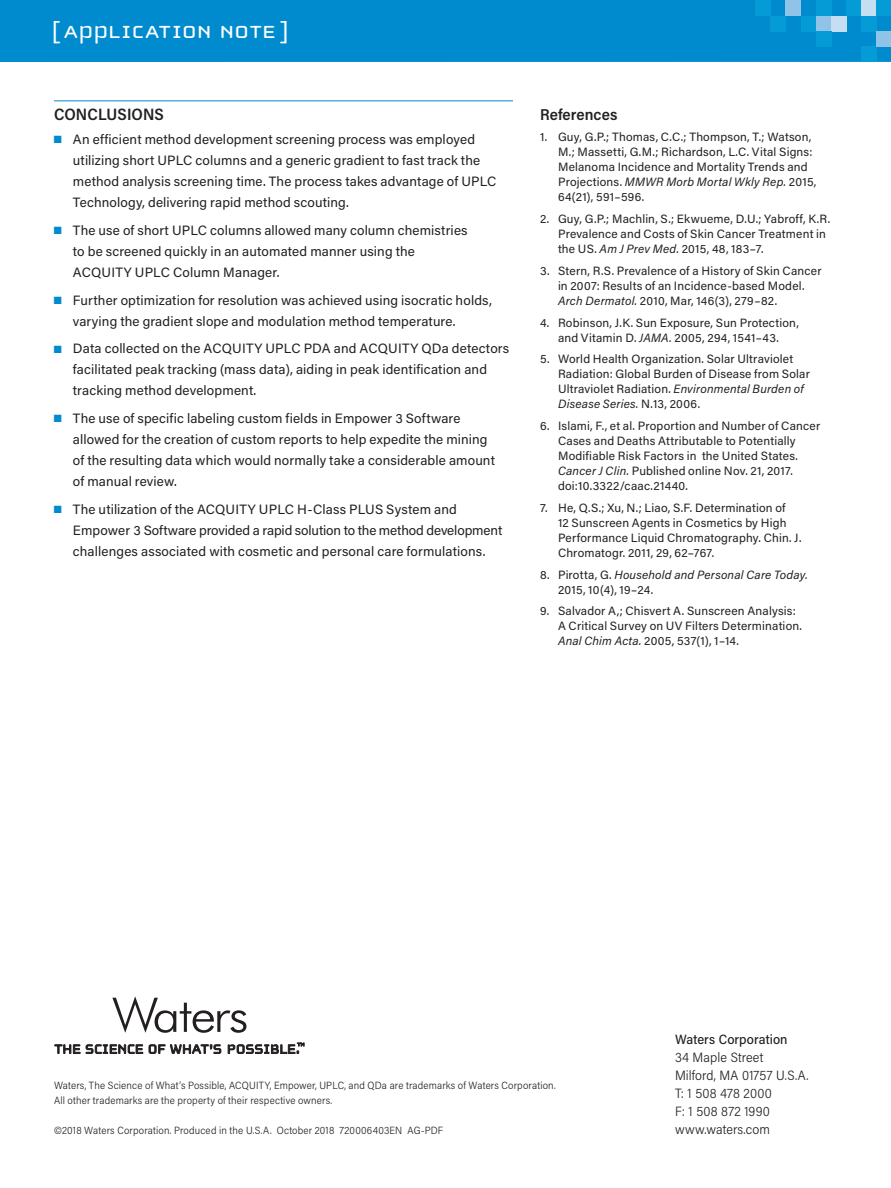
<style>
.page{position:relative;width:891px;height:1188px;background:#fff}
.page>*{position:absolute;margin:0;border:0;box-sizing:border-box;transform-origin:0 0}
.t1{font:25.5px "Cholla Unicase";letter-spacing:.01em;color:#fff;scale:1.1 1}
.t2{font:600 16.5px "Acumin Pro Semi Cond";letter-spacing:.005em;color:#231f20}
.t3{font:600 15.75px "Acumin Pro Semi Cond";letter-spacing:.005em;color:#231f20}
.t4{font:13.5px/21px "Acumin Pro";letter-spacing:.01em;color:#231f20}
.t5{font:300 13.5px/18px "Acumin Pro Semi Cond";letter-spacing:.01em;color:#231f20}
.t6{font:500 13.5px "Acumin Pro Semi Cond";letter-spacing:.005em;color:#231f20}
.t7{font:12px/15px "Acumin Pro";letter-spacing:.015em;color:#231f20}
.t8{font:italic 12px/15px "Acumin Pro";letter-spacing:.015em;color:#231f20}
.t9{font:300 10.5px/15px "Acumin Pro Semi Cond";letter-spacing:.015em;color:#231f20}
.s1{color:#008bcf}
.s2{font-style:italic}
.s3{font-style:normal}
</style>
<div class="page">
<div style="left:0;top:0;width:891px;height:62px;background:#008bcf"></div>
<svg style="left:55px;top:1044px;width:88px;height:10px"></svg>
<svg style="left:149px;top:1044px;width:72px;height:10px"></svg>
<svg style="left:228px;top:1043px;width:76px;height:11px"></svg>
<svg style="left:112px;top:996px;width:134px;height:37px"></svg>
<div style="left:755px;top:0;width:15px;height:16px;background:#059bd7"></div>
<div style="left:861px;top:47px;width:15px;height:15px;background:#059bd7"></div>
<div style="left:770px;top:16px;width:16px;height:15px;background:#059bd7"></div>
<div style="left:786px;top:0;width:15px;height:16px;background:#90c3e8"></div>
<div style="left:801px;top:16px;width:15px;height:15px;background:#059bd7"></div>
<div style="left:816px;top:16px;width:16px;height:15px;background:#90c3e8"></div>
<div style="left:832px;top:16px;width:15px;height:15px;background:#c5def2"></div>
<div style="left:816px;top:0;width:16px;height:16px;background:#059bd7"></div>
<div style="left:816px;top:31px;width:16px;height:16px;background:#059bd7"></div>
<div style="left:861px;top:0;width:15px;height:16px;background:#c5def2"></div>
<div style="left:847px;top:0;width:14px;height:16px;background:#059bd7"></div>
<div style="left:876px;top:0;width:15px;height:16px;background:#059bd7"></div>
<div style="left:861px;top:16px;width:15px;height:15px;background:#059bd7"></div>
<div style="left:876px;top:31px;width:15px;height:16px;background:#90c3e8"></div>
<hr style="left:54px;top:100px;width:459px;height:1px;background:#008bcf">
<h1 class="t1" style="left:52px;top:19px;width:217px">[ APPLICATION NOTE ]</h1>
<h2 class="t2" style="left:54px;top:103px;width:111px">CONCLUSIONS</h2>
<p class="t4" style="left:73px;top:128px;width:425px;text-indent:-19px"><span class="s1">■</span> An efficient method development screening process was employed utilizing short UPLC columns and a generic gradient to fast track the method analysis screening time. The process takes advantage of UPLC Technology, delivering rapid method scouting.</p>
<p class="t4" style="left:73px;top:219px;width:396px;text-indent:-19px"><span class="s1">■</span> The use of short UPLC columns allowed many column chemistries to be screened quickly in an automated manner using the<br>ACQUITY UPLC Column Manager.</p>
<p class="t4" style="left:73px;top:289px;width:420px;text-indent:-19px"><span class="s1">■</span> Further optimization for resolution was achieved using isocratic holds, varying the gradient slope and modulation method temperature.</p>
<p class="t4" style="left:73px;top:338px;width:438px;text-indent:-19px"><span class="s1">■</span> Data collected on the ACQUITY UPLC PDA and ACQUITY QDa detectors facilitated peak tracking (mass data), aiding in peak identification and tracking method development.</p>
<p class="t4" style="left:73px;top:407px;width:424px;text-indent:-19px"><span class="s1">■</span> The use of specific labeling custom fields in Empower 3 Software allowed for the creation of custom reports to help expedite the mining of the resulting data which would normally take a considerable amount of manual review.</p>
<p class="t4" style="left:73px;top:498px;width:431px;text-indent:-19px"><span class="s1">■</span> The utilization of the ACQUITY UPLC H-Class PLUS System and<br>Empower 3 Software provided a rapid solution to the method development challenges associated with cosmetic and personal care formulations.</p>
<h3 class="t3" style="left:540px;top:103px;width:79px">References</h3>
<p class="t7" style="left:558px;top:129px;width:260px;text-indent:-18px">1. Guy, G.P.; Thomas, C.C.; Thompson, T.; Watson, M.; Massetti, G.M.; Richardson, L.C. Vital Signs:<br>Melanoma Incidence and Mortality Trends and Projections. <span class="s2">MMWR Morb Mortal Wkly Rep.</span> 2015, 64(21), 591–596.</p>
<p class="t7" style="left:558px;top:211px;width:274px;text-indent:-18px">2. Guy, G.P.; Machlin, S.; Ekwueme, D.U.; Yabroff, K.R.<br>Prevalence and Costs of Skin Cancer Treatment in the US. <span class="s2">Am J Prev Med.</span> 2015, 48, 183–7.</p>
<p class="t7" style="left:558px;top:263px;width:265px;text-indent:-18px">3. Stern, R.S. Prevalence of a History of Skin Cancer in 2007: Results of an Incidence-based Model.<br><span class="s2">Arch Dermatol.</span> 2010, Mar, 146(3), 279–82.</p>
<p class="t7" style="left:540px;top:314px;width:260px;text-align:center">4. Robinson, J.K. Sun Exposure, Sun Protection, and Vitamin D. <span class="s2">JAMA.</span> 2005, 294, 1541–43.</p>
<p class="t7" style="left:558px;top:351px;width:253px;text-indent:-18px">5. World Health Organization. Solar Ultraviolet Radiation: Global Burden of Disease from Solar Ultraviolet Radiation. <span class="s2">Environmental Burden of Disease Series.</span> N.13, 2006.</p>
<p class="t7" style="left:558px;top:418px;width:264px;text-indent:-18px">6. Islami, F., et al. Proportion and Number of Cancer Cases and Deaths Attributable to Potentially Modifiable Risk Factors in the United States.<br><span class="s2">Cancer J Clin.</span> Published online Nov. 21, 2017. doi:10.3322/caac.21440.</p>
<p class="t7" style="left:558px;top:500px;width:245px;text-indent:-18px">7. He, Q.S.; Xu, N.; Liao, S.F. Determination of<br>12 Sunscreen Agents in Cosmetics by High Performance Liquid Chromatography. Chin. J.<br>Chromatogr. 2011, 29, 62–767.</p>
<p class="t8" style="left:558px;top:566px;width:251px;text-indent:-18px"><span class="s3">8. Pirotta, G.</span> Household and Personal Care Today.<br><span class="s3">2015, 10(4), 19–24.</span></p>
<p class="t7" style="left:558px;top:603px;width:246px;text-indent:-18px">9. Salvador A,; Chisvert A. Sunscreen Analysis:<br>A Critical Survey on UV Filters Determination.<br><span class="s2">Anal Chim Acta.</span> 2005, 537(1), 1–14.</p>
<p class="t9" style="left:54px;top:1077px;width:503px">Waters, The Science of What’s Possible, ACQUITY, Empower, UPLC, and QDa are trademarks of Waters Corporation.<br>All other trademarks are the property of their respective owners.</p>
<p class="t9" style="left:54px;top:1122px;width:391px">©2018 Waters Corporation. Produced in the U.S.A. October 2018 720006403EN AG-PDF</p>
<p class="t6" style="left:675px;top:1030px;width:114px">Waters Corporation</p>
<p class="t5" style="left:675px;top:1048px;width:135px">34 Maple Street<br>Milford, MA 01757 U.S.A.<br>T: 1 508 478 2000<br>F: 1 508 872 1990 www.waters.com</p>
</div>
